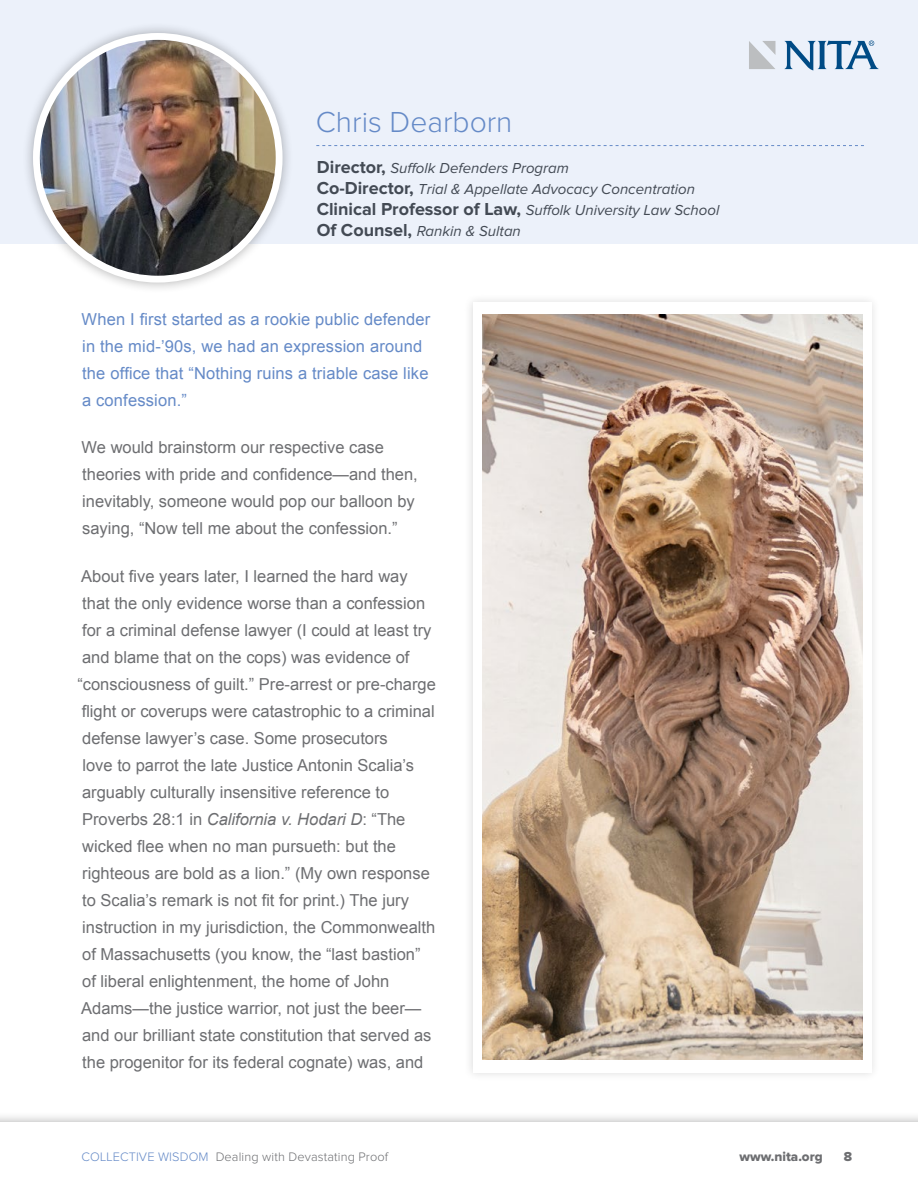
<style>
.page{position:relative;width:918px;height:1188px;background:#fff}
.page>*{position:absolute;margin:0;border:0;box-sizing:border-box;transform-origin:0 0}
.t1{font:300 30px "Proxima Nova";color:#658ac7}
.t2{font:16.5px/27px "Arial";color:#6d6e71}
.t3{font:16.5px/27px "Arial";letter-spacing:.01em;color:#658ac7}
.t4{font:italic 15px/21px "Proxima Nova";color:#434a54}
.t5{font:13.5px "Proxima Nova Extrabld";color:#6d6e71}
.t6{font:300 12.75px "Proxima Nova";letter-spacing:.01em;color:#6d6e71}
.s1{font-weight:700;font-style:normal;font-size:18px}
.s2{font-style:italic}
.s3{color:#658ac7}
</style>
<div class="page">
<div style="left:0;top:0;width:918px;height:243px;background:#ecf1fa"></div>
<div style="left:0;top:1111px;width:918px;height:77px;background:#000;opacity:.34"></div>
<div style="left:0;top:1122px;width:918px;height:66px;background:#fff"></div>
<svg style="left:749px;top:41px;width:26px;height:28px"></svg>
<svg style="left:784px;top:41px;width:95px;height:29px"></svg>
<div style="left:22px;top:22px;width:272px;height:272px;background:#000;opacity:.3"></div>
<img style="left:36px;top:36px;width:243px;height:243px;border-radius:121px">
<div style="left:33px;top:33px;width:250px;height:250px;border:7px solid #fff;border-radius:50%"></div>
<svg style="left:316px;top:145px;width:548px;height:1px"></svg>
<div style="left:464px;top:294px;width:417px;height:788px;background:#000;opacity:.14"></div>
<div style="left:473px;top:302px;width:399px;height:770px;background:#fff"></div>
<img style="left:482px;top:314px;width:380px;height:745px">
<h1 class="t1" style="left:316px;top:108px;width:198px">Chris Dearborn</h1>
<p class="t4" style="left:317px;top:158px;width:404px"><span class="s1">Director,</span> Suffolk Defenders Program<br><span class="s1">Co-Director,</span> Trial &amp; Appellate Advocacy Concentration <span class="s1">Clinical Professor of Law,</span> Suffolk University Law School <span class="s1">Of Counsel,</span> Rankin &amp; Sultan</p>
<p class="t3" style="left:82px;top:306px;width:350px">When I first started as a rookie public defender in the mid-’90s, we had an expression around the office that “Nothing ruins a triable case like a confession.”</p>
<p class="t2" style="left:82px;top:434px;width:338px">We would brainstorm our respective case theories with pride and confidence—and then, inevitably, someone would pop our balloon by saying, “Now tell me about the confession.”</p>
<p class="t2" style="left:81px;top:563px;width:328px">About five years later, I learned the hard way</p>
<p class="t2" style="left:82px;top:590px;width:345px">that the only evidence worse than a confession</p>
<p class="t2" style="left:82px;top:617px;width:351px">for a criminal defense lawyer (I could at least try</p>
<p class="t2" style="left:82px;top:644px;width:329px">and blame that on the cops) was evidence of</p>
<p class="t2" style="left:77px;top:671px;width:360px">“consciousness of guilt.” Pre-arrest or pre-charge</p>
<p class="t2" style="left:82px;top:698px;width:355px">flight or coverups were catastrophic to a criminal</p>
<p class="t2" style="left:82px;top:725px;width:307px">defense lawyer’s case. Some prosecutors</p>
<p class="t2" style="left:82px;top:752px;width:333px">love to parrot the late Justice Antonin Scalia’s</p>
<p class="t2" style="left:82px;top:779px;width:309px">arguably culturally insensitive reference to</p>
<p class="t2" style="left:82px;top:806px;width:325px">Proverbs 28:1 in <span class="s2">California v. Hodari D</span>: “The</p>
<p class="t2" style="left:82px;top:832px;width:315px">wicked flee when no man pursueth: but the</p>
<p class="t2" style="left:82px;top:859px;width:349px">righteous are bold as a lion.” (My own response</p>
<p class="t2" style="left:82px;top:886px;width:328px">to Scalia’s remark is not fit for print.) The jury</p>
<p class="t2" style="left:82px;top:913px;width:355px">instruction in my jurisdiction, the Commonwealth</p>
<p class="t2" style="left:82px;top:940px;width:340px">of Massachusetts (you know, the “last bastion”</p>
<p class="t2" style="left:82px;top:967px;width:309px">of liberal enlightenment, the home of John</p>
<p class="t2" style="left:81px;top:994px;width:342px">Adams—the justice warrior, not just the beer—</p>
<p class="t2" style="left:82px;top:1021px;width:351px">and our brilliant state constitution that served as</p>
<p class="t2" style="left:82px;top:1048px;width:343px">the progenitor for its federal cognate) was, and</p>
<p class="t6" style="left:82px;top:1151px;width:308px"><span class="s3">COLLECTIVE WISDOM</span> Dealing with Devastating Proof</p>
<p class="t5" style="left:739px;top:1150px;width:85px">www.nita.org</p>
<p class="t5" style="left:844px;top:1150px;width:10px">8</p>
</div>
